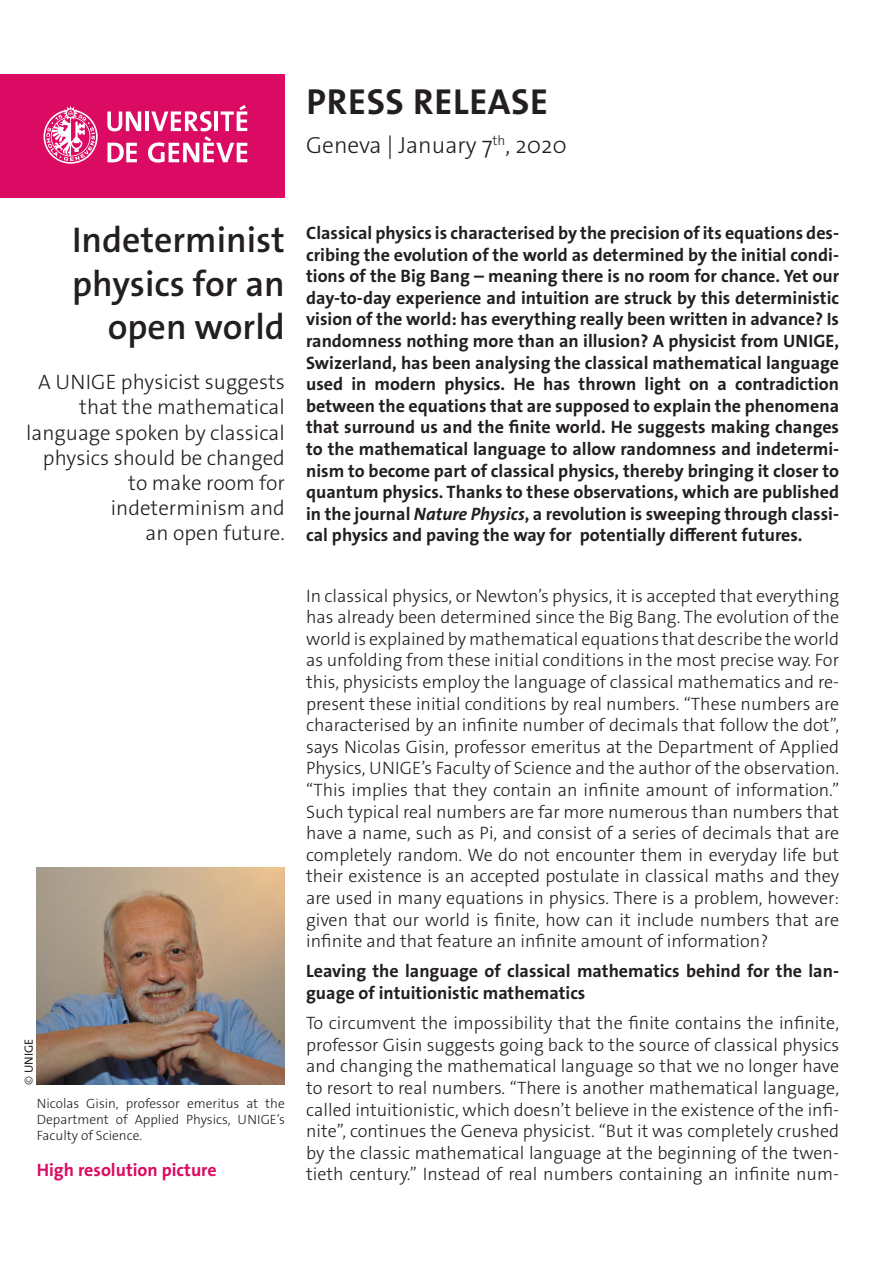
<style>
.page{position:relative;width:893px;height:1263px;background:#fff}
.page>*{position:absolute;margin:0;border:0;box-sizing:border-box;transform-origin:0 0}
._4__texte_courant{font:700 36.3px "The Sans Os F";letter-spacing:.02em;color:#231f20}
._1__grand_titre{font:600 36px/43.2px "The Sans Os F";color:#231f20;text-align:right}
._4__texte_courant-2{font:300 23.4px "The Sans Os F";color:#231f20}
._1__grand_titre-2{font:300 21px/25.2px "The Sans Os F";color:#231f20;text-align:right}
._4__texte_courant-3{font:300 18px/21.6px "The Sans Os F";color:#231f20;text-align:justify}
._4__texte_courant-4{font:700 18px/21.6px "The Sans Os F";color:#231f20;text-align:justify}
.t1{font:700 18px "The Sans Os F";color:#db0a62}
.t2{font:300 13.5px/16.2px "The Sans Os F";color:#231f20;text-align:justify}
.t3{font:12px "The Sans Os F";letter-spacing:.01em;color:#231f20}
.s1{font-weight:300}
.s2{font-style:italic}
</style>
<div class="page">
<div style="left:0;top:74px;width:285px;height:124px;background:#db0a62"></div>
<svg style="left:44px;top:106px;width:54px;height:58px"></svg>
<svg style="left:107px;top:111px;width:34px;height:20px"></svg>
<hr style="left:145px;top:111px;width:4px;height:20px;background:#fff">
<svg style="left:107px;top:143px;width:30px;height:19px"></svg>
<svg style="left:148px;top:105px;width:99px;height:58px"></svg>
<img style="left:37px;top:867px;width:248px;height:218px">
<p class="_4__texte_courant" style="left:306px;top:78px;width:243px">PRESS RELEASE</p>
<p class="_4__texte_courant-2" style="left:306px;top:130px;width:262px">Geneva | January 7<sup>th</sup>, 2020</p>
<p class="_1__grand_titre" style="left:72px;top:219px;width:214px">Indeterminist physics for an open world</p>
<p class="_1__grand_titre-2" style="left:26px;top:370px;width:260px">A UNIGE physicist suggests that the mathematical language spoken by classical physics should be changed to make room for indeterminism and<br>an open future.</p>
<p class="t3" style="left:21px;top:1085px;width:48px;rotate:-90deg"><span class="s1">©</span> UNIGE</p>
<p class="t2" style="left:37px;top:1095px;width:250px">Nicolas Gisin, professor emeritus at the Department of Applied Physics, UNIGE’s Faculty of Science.</p>
<p class="t1" style="left:37px;top:1159px;width:181px">High resolution picture</p>
<p class="_4__texte_courant-4" style="left:306px;top:222px;width:534px">Classical physics is characterised by the precision of its equations des&shy;cribing the evolution of the world as determined by the initial condi&shy;tions of the Big Bang – meaning there is no room for chance. Yet our day-to-day experience and intuition are struck by this deterministic vision of the world: has everything really been written in advance? Is randomness nothing more than an illusion? A physicist from UNIGE, Swizerland, has been analysing the classical mathematical language used in modern physics. He has thrown light on a contradiction between the equations that are supposed to explain the phenomena that surround us and the finite world. He suggests making changes to the mathematical language to allow randomness and indetermi&shy;nism to become part of classical physics, thereby bringing it closer to quantum physics. Thanks to these observations, which are published in the journal <span class="s2">Nature Physics</span>, a revolution is sweeping through classi&shy;cal physics and paving the way for potentially different futures.</p>
<p class="_4__texte_courant-3" style="left:306px;top:585px;width:534px">In classical physics, or Newton’s physics, it is accepted that everything has already been determined since the Big Bang. The evolution of the world is explained by mathematical equations that describe the world as unfolding from these initial conditions in the most precise way. For this, physicists employ the language of classical mathematics and re&shy;present these initial conditions by real numbers. “These numbers are characterised by an infinite number of decimals that follow the dot”, says Nicolas Gisin, professor emeritus at the Department of Applied Physics, UNIGE’s Faculty of Science and the author of the observation. “This implies that they contain an infinite amount of information.” Such typical real numbers are far more numerous than numbers that have a name, such as Pi, and consist of a series of decimals that are completely random. We do not encounter them in everyday life but their existence is an accepted postulate in classical maths and they are used in many equations in physics. There is a problem, however: given that our world is finite, how can it include numbers that are infinite and that feature an infinite amount of information?</p>
<p class="_4__texte_courant-4" style="left:306px;top:961px;width:534px">Leaving the language of classical mathematics behind for the lan&shy;guage of intuitionistic mathematics</p>
<p class="_4__texte_courant-3" style="left:306px;top:1012px;width:534px">To circumvent the impossibility that the finite contains the infinite, professor Gisin suggests going back to the source of classical physics and changing the mathematical language so that we no longer have to resort to real numbers. “There is another mathematical language, called intuitionistic, which doesn’t believe in the existence of the infi&shy;nite”, continues the Geneva physicist. “But it was completely crushed by the classic mathematical language at the beginning of the twen&shy;tieth century.” Instead of real numbers containing an infinite num-</p>
</div>
